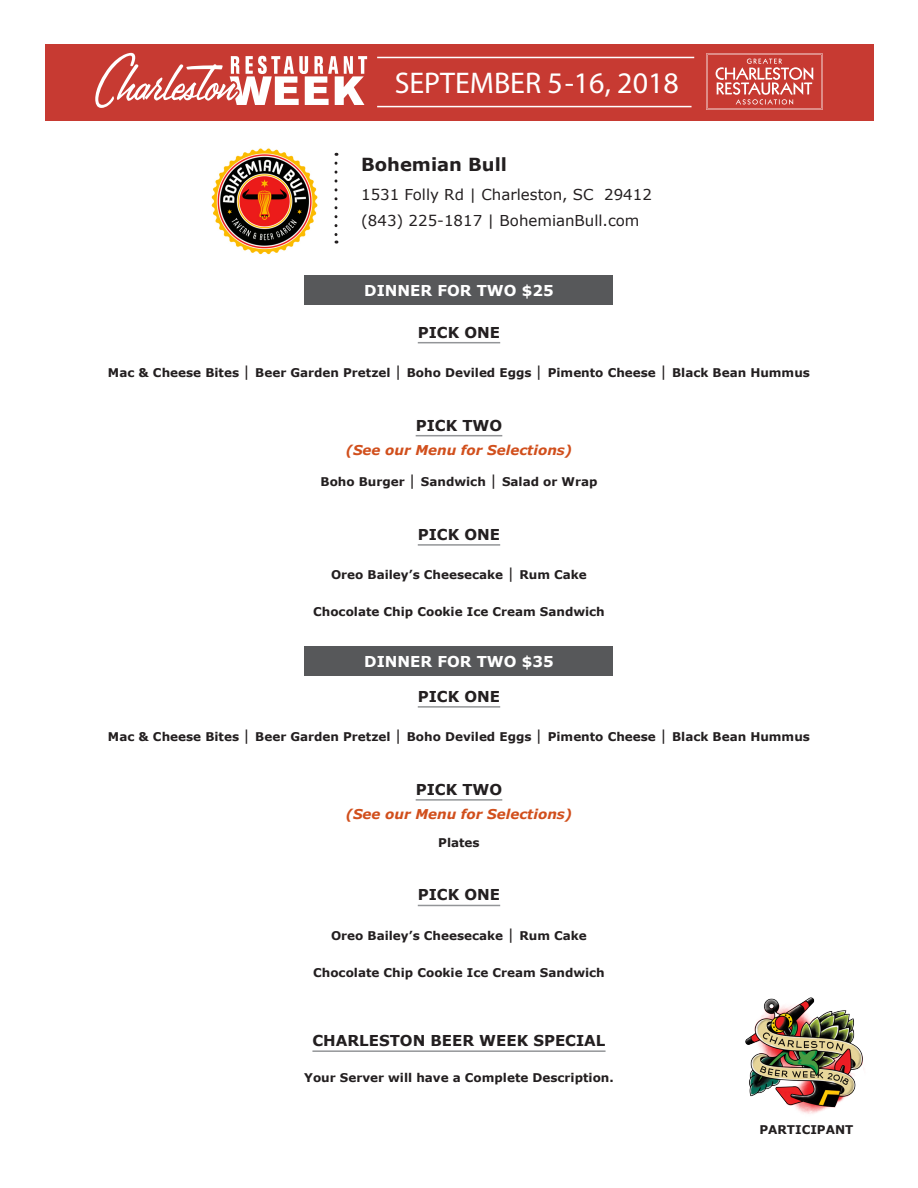
<style>
.page{position:relative;width:918px;height:1188px;background:#fff}
.page>*{position:absolute;margin:0;border:0;box-sizing:border-box;transform-origin:0 0}
.menu_item{font:30px "Myriad Pro";color:#fff}
.restaurant_name{font:700 18px "Verdana";color:#231f20}
.category{font:700 15px "Verdana";color:#231f20}
.description{font:700 15px "Verdana";color:#fff}
.Address{font:15px "Verdana";color:#231f20}
.phone_url{font:15px "Verdana";color:#231f20}
.category_subhead{font:italic 700 13.5px "Verdana";color:#d14f1c}
.menu_item-2{font:700 12px "Verdana";color:#231f20}
.s1{font-weight:400;font-size:15px}
</style>
<div class="page">
<div style="left:45px;top:44px;width:828px;height:77px;background:#c73a32"></div>
<svg style="left:334px;top:163px;width:4px;height:81px"></svg>
<hr style="left:418px;top:342px;width:82px;height:1px;background:#939598">
<hr style="left:416px;top:435px;width:86px;height:1px;background:#939598">
<hr style="left:418px;top:544px;width:82px;height:2px;background:#939598">
<div style="left:305px;top:275px;width:308px;height:29px;background:#57585a"></div>
<svg style="left:95px;top:53px;width:272px;height:55px"></svg>
<svg style="left:706px;top:53px;width:117px;height:57px"></svg>
<hr style="left:377px;top:57px;width:317px;height:1px;background:#fff">
<hr style="left:377px;top:106px;width:315px;height:1px;background:#fff">
<img style="left:745px;top:997px;width:118px;height:117px">
<img style="left:211px;top:148px;width:107px;height:107px">
<hr style="left:312px;top:1050px;width:294px;height:2px;background:#939598">
<div style="left:305px;top:647px;width:308px;height:29px;background:#57585a"></div>
<hr style="left:418px;top:706px;width:82px;height:2px;background:#939598">
<hr style="left:416px;top:799px;width:86px;height:2px;background:#939598">
<hr style="left:418px;top:905px;width:82px;height:1px;background:#939598">
<p class="menu_item" style="left:395px;top:65px;width:286px">SEPTEMBER 5-16, 2018</p>
<p class="restaurant_name" style="left:361px;top:153px;width:147px">Bohemian Bull</p>
<p class="Address" style="left:361px;top:185px;width:292px">1531 Folly Rd | Charleston, SC 29412</p>
<p class="phone_url" style="left:361px;top:211px;width:280px">(843) 225-1817 | BohemianBull.com</p>
<p class="description" style="left:364px;top:280px;width:191px">DINNER FOR TWO $25</p>
<p class="category" style="left:418px;top:322px;width:84px">PICK ONE</p>
<p class="menu_item-2" style="left:108px;top:365px;width:704px">Mac &amp; Cheese Bites <span class="s1">|</span> Beer Garden Pretzel <span class="s1">|</span> Boho Deviled Eggs <span class="s1">|</span> Pimento Cheese <span class="s1">|</span> Black Bean Hummus</p>
<p class="category" style="left:416px;top:415px;width:88px">PICK TWO</p>
<p class="category_subhead" style="left:346px;top:441px;width:228px">(See our Menu for Selections)</p>
<p class="menu_item-2" style="left:321px;top:474px;width:278px">Boho Burger <span class="s1">|</span> Sandwich <span class="s1">|</span> Salad or Wrap</p>
<p class="category" style="left:418px;top:525px;width:84px">PICK ONE</p>
<p class="menu_item-2" style="left:331px;top:567px;width:257px">Oreo Bailey’s Cheesecake <span class="s1">|</span> Rum Cake</p>
<p class="menu_item-2" style="left:313px;top:604px;width:293px">Chocolate Chip Cookie Ice Cream Sandwich</p>
<p class="description" style="left:364px;top:652px;width:191px">DINNER FOR TWO $35</p>
<p class="category" style="left:418px;top:687px;width:84px">PICK ONE</p>
<p class="menu_item-2" style="left:108px;top:729px;width:704px">Mac &amp; Cheese Bites <span class="s1">|</span> Beer Garden Pretzel <span class="s1">|</span> Boho Deviled Eggs <span class="s1">|</span> Pimento Cheese <span class="s1">|</span> Black Bean Hummus</p>
<p class="category" style="left:416px;top:780px;width:88px">PICK TWO</p>
<p class="category_subhead" style="left:346px;top:805px;width:228px">(See our Menu for Selections)</p>
<p class="menu_item-2" style="left:438px;top:835px;width:43px">Plates</p>
<p class="category" style="left:418px;top:885px;width:84px">PICK ONE</p>
<p class="menu_item-2" style="left:331px;top:928px;width:257px">Oreo Bailey’s Cheesecake <span class="s1">|</span> Rum Cake</p>
<p class="menu_item-2" style="left:313px;top:965px;width:293px">Chocolate Chip Cookie Ice Cream Sandwich</p>
<p class="category" style="left:312px;top:1031px;width:295px">CHARLESTON BEER WEEK SPECIAL</p>
<p class="menu_item-2" style="left:304px;top:1070px;width:311px">Your Server will have a Complete Description.</p>
<p class="menu_item-2" style="left:759px;top:1122px;width:95px">PARTICIPANT</p>
</div>
